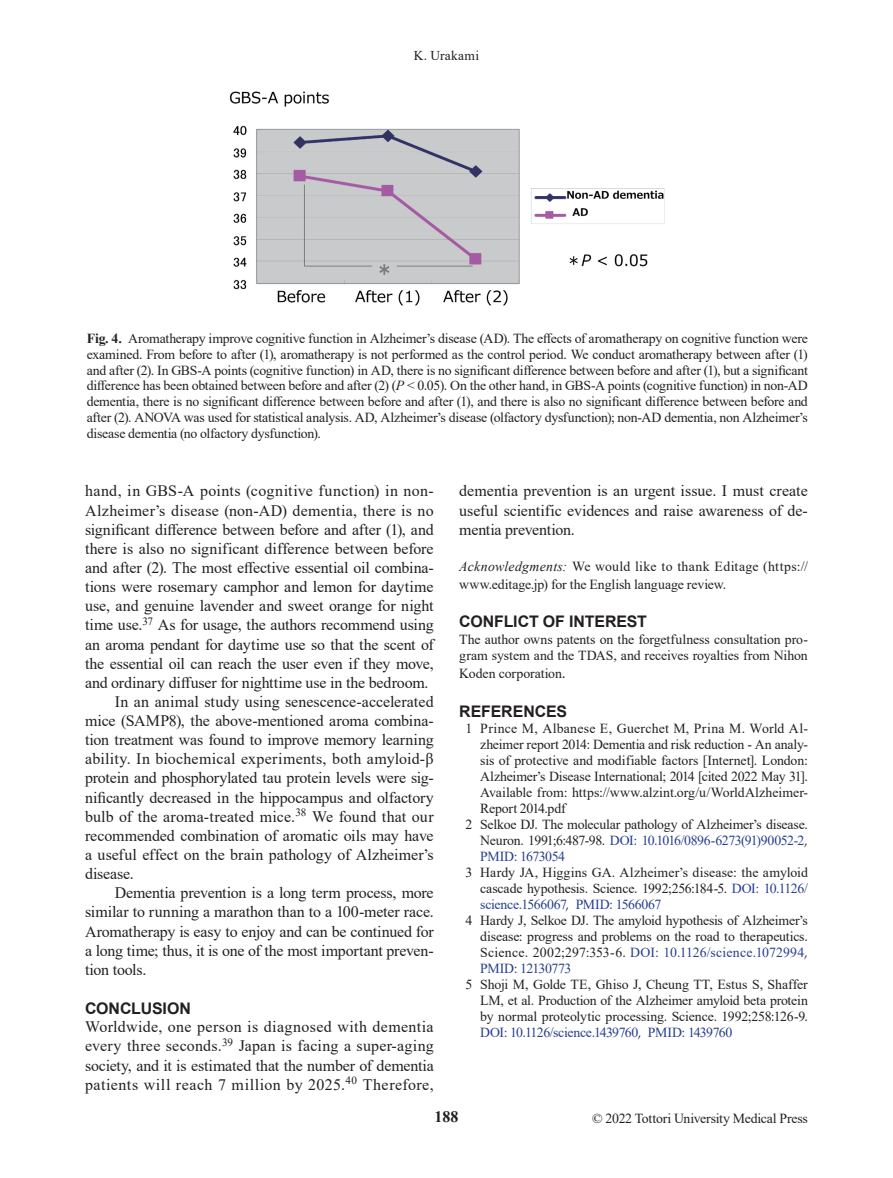
<style>
.page{position:relative;width:893px;height:1178px;background:#fff}
.page>*{position:absolute;margin:0;border:0;box-sizing:border-box;transform-origin:0 0}
.t1{font:15.9px/19.2px "Times New Roman";letter-spacing:-.005em;color:#231f20;text-align:justify}
.t2{font:15.9px "Times New Roman";letter-spacing:.015em;color:#231f20}
.t3{font:15.9px "Times New Roman";letter-spacing:.02em;color:#231f20}
.t4{font:700 15.9px "Arial";letter-spacing:-.01em;color:#231f20}
.t5{font:700 15.9px "Times New Roman";color:#231f20}
.t6{font:13.8px/15.9px "Times New Roman";letter-spacing:-.01em;color:#231f20}
.t7{font:13.8px "Times New Roman";letter-spacing:-.02em;color:#253f8e}
.t8{font:13.8px "Times New Roman";letter-spacing:.015em;color:#253f8e}
.t9{font:13.8px "Times New Roman";letter-spacing:.015em;color:#231f20}
.t10{font:13.5px "Times New Roman";letter-spacing:.02em;color:#231f20}
.s1{font-weight:700}
.s2{font-style:italic}
.s3{font-size:15.9px}
.s4{color:#231f20}
.s5{font-family:"Optima LT Std";color:#231f20}
.s6{color:#253f8e}
.s7{font-family:"Optima LT Std"}
</style>
<div class="page">
<img style="left:229px;top:91px;width:436px;height:215px">
<p class="t10" style="left:414px;top:46px;width:67px">K. Urakami</p>
<p class="t6" style="left:87px;top:330px;width:723px;text-align:justify"><span class="s1">Fig. 4.</span> Aromatherapy improve cognitive function in Alzheimer’s disease (AD). The effects of aromatherapy on cognitive function were examined. From before to after (1), aromatherapy is not performed as the control period. We conduct aromatherapy between after (1) and after (2). In GBS-A points (cognitive function) in AD, there is no significant difference between before and after (1), but a significant difference has been obtained between before and after (2) (<span class="s2">P</span> &lt; 0.05). On the other hand, in GBS-A points (cognitive function) in non-AD dementia, there is no significant difference between before and after (1), and there is also no significant difference between before and after (2). ANOVA was used for statistical analysis. AD, Alzheimer’s disease (olfactory dysfunction); non-AD dementia, non Alzheimer’s disease dementia (no olfactory dysfunction).</p>
<p class="t3" style="left:85px;top:480px;width:350px">hand, in GBS-A points (cognitive function) in non-</p>
<p class="t2" style="left:85px;top:499px;width:350px">Alzheimer’s disease (non-AD) dementia, there is no</p>
<p class="t1" style="left:85px;top:519px;width:350px">significant difference between before and after (1), and</p>
<p class="t1" style="left:85px;top:538px;width:350px">there is also no significant difference between before</p>
<p class="t1" style="left:85px;top:557px;width:350px">and after (2). The most effective essential oil combina-</p>
<p class="t1" style="left:85px;top:577px;width:350px">tions were rosemary camphor and lemon for daytime</p>
<p class="t1" style="left:85px;top:596px;width:350px">use, and genuine lavender and sweet orange for night</p>
<p class="t1" style="left:85px;top:615px;width:350px">time use.<sup>37</sup> As for usage, the authors recommend using</p>
<p class="t1" style="left:85px;top:634px;width:350px">an aroma pendant for daytime use so that the scent of</p>
<p class="t1" style="left:85px;top:653px;width:350px">the essential oil can reach the user even if they move,</p>
<p class="t1" style="left:85px;top:672px;width:345px">and ordinary diffuser for nighttime use in the bedroom.</p>
<p class="t1" style="left:115px;top:691px;width:320px">In an animal study using senescence-accelerated</p>
<p class="t1" style="left:85px;top:711px;width:350px">mice (SAMP8), the above-mentioned aroma combina-</p>
<p class="t1" style="left:85px;top:730px;width:350px">tion treatment was found to improve memory learning</p>
<p class="t2" style="left:85px;top:748px;width:350px">ability. In biochemical experiments, both amyloid-β</p>
<p class="t1" style="left:85px;top:768px;width:350px">protein and phosphorylated tau protein levels were sig-</p>
<p class="t1" style="left:85px;top:787px;width:350px">nificantly decreased in the hippocampus and olfactory</p>
<p class="t1" style="left:85px;top:806px;width:350px">bulb of the aroma-treated mice.<sup>38</sup> We found that our</p>
<p class="t1" style="left:85px;top:825px;width:350px">recommended combination of aromatic oils may have</p>
<p class="t1" style="left:85px;top:844px;width:350px">a useful effect on the brain pathology of Alzheimer’s</p>
<p class="t1" style="left:85px;top:864px;width:50px">disease.</p>
<p class="t1" style="left:115px;top:883px;width:320px">Dementia prevention is a long term process, more</p>
<p class="t1" style="left:85px;top:902px;width:350px">similar to running a marathon than to a 100-meter race.</p>
<p class="t1" style="left:85px;top:921px;width:350px">Aromatherapy is easy to enjoy and can be continued for</p>
<p class="t1" style="left:85px;top:940px;width:350px">a long time; thus, it is one of the most important preven-</p>
<p class="t1" style="left:85px;top:959px;width:63px">tion tools.</p>
<p class="t4" style="left:85px;top:997px;width:107px">CONCLUSION</p>
<p class="t1" style="left:85px;top:1017px;width:350px">Worldwide, one person is diagnosed with dementia every three seconds.<sup>39</sup> Japan is facing a super-aging society, and it is estimated that the number of dementia patients will reach 7 million by 2025.<sup>40</sup> Therefore,</p>
<p class="t1" style="left:459px;top:481px;width:350px">dementia prevention is an urgent issue. I must create useful scientific evidences and raise awareness of de&shy;mentia prevention.</p>
<p class="t6" style="left:459px;top:557px;width:350px;line-height:17.5px"><span class="s2">Acknowledgments:</span> We would like to thank Editage (https:// www.editage.jp) for the English language review.</p>
<p class="t4" style="left:459px;top:610px;width:189px">CONFLICT OF INTEREST</p>
<p class="t6" style="left:459px;top:631px;width:350px">The author owns patents on the forgetfulness consultation pro&shy;gram system and the TDAS, and receives royalties from Nihon</p>
<p class="t6" style="left:459px;top:665px;width:108px">Koden corporation<span class="s3">.</span></p>
<p class="t4" style="left:459px;top:700px;width:109px">REFERENCES</p>
<p class="t9" style="left:465px;top:719px;width:344px">1 Prince M, Albanese E, Guerchet M, Prina M. World Al-</p>
<p class="t6" style="left:480px;top:736px;width:329px">zheimer report 2014: Dementia and risk reduction - An analy-</p>
<p class="t6" style="left:480px;top:752px;width:329px">sis of protective and modifiable factors [Internet]. London:</p>
<p class="t6" style="left:480px;top:768px;width:329px">Alzheimer’s Disease International; 2014 [cited 2022 May 31].</p>
<p class="t6" style="left:480px;top:784px;width:329px">Available from: https://www.alzint.org/u/WorldAlzheimer-</p>
<p class="t6" style="left:480px;top:800px;width:87px">Report 2014.pdf</p>
<p class="t6" style="left:465px;top:816px;width:344px">2 Selkoe DJ. The molecular pathology of Alzheimer’s disease.</p>
<p class="t7" style="left:480px;top:831px;width:329px"><span class="s4">Neuron. 1991;6:487-98.</span> DOI: 10.1016/0896-6273(91)90052-2<span class="s5">,</span></p>
<p class="t7" style="left:480px;top:847px;width:86px">PMID: 1673054</p>
<p class="t6" style="left:465px;top:864px;width:344px">3 Hardy JA, Higgins GA. Alzheimer’s disease: the amyloid</p>
<p class="t6" style="left:480px;top:880px;width:329px">cascade hypothesis. Science. 1992;256:184-5. <span class="s6">DOI: 10.1126/</span></p>
<p class="t7" style="left:480px;top:894px;width:183px">science.1566067<span class="s5">,</span> PMID: 1566067</p>
<p class="t6" style="left:465px;top:912px;width:344px">4 Hardy J, Selkoe DJ. The amyloid hypothesis of Alzheimer’s</p>
<p class="t6" style="left:480px;top:928px;width:329px">disease: progress and problems on the road to therapeutics.</p>
<p class="t8" style="left:480px;top:942px;width:329px"><span class="s4">Science. 2002;297:353-6.</span> DOI: 10.1126/science.1072994<span class="s5">,</span></p>
<p class="t7" style="left:480px;top:958px;width:93px">PMID: 12130773</p>
<p class="t6" style="left:480px;top:976px;width:329px;text-align:justify;text-indent:-15px">5 Shoji M, Golde TE, Ghiso J, Cheung TT, Estus S, Shaffer LM, et al. Production of the Alzheimer amyloid beta protein by normal proteolytic processing. Science. 1992;258:126-9.<br><span class="s6">DOI: 10.1126/science.1439760</span><span class="s7">,</span> <span class="s6">PMID: 1439760</span></p>
<p class="t5" style="left:434px;top:1105px;width:25px">188</p>
<p class="t6" style="left:592px;top:1109px;width:217px">© 2022 Tottori University Medical Press</p>
</div>
